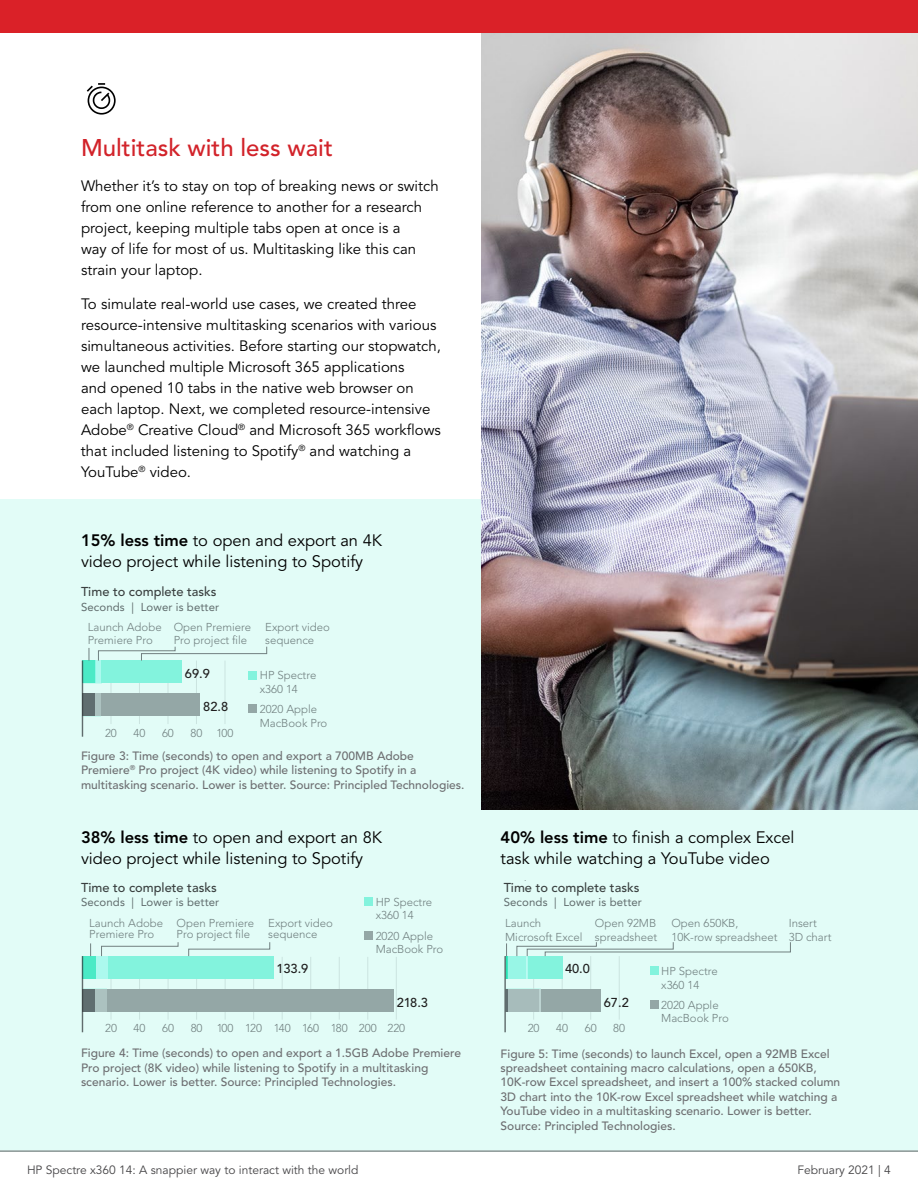
<style>
.page{position:relative;width:918px;height:1188px;background:#fff}
.page>*{position:absolute;margin:0;border:0;box-sizing:border-box;transform-origin:0 0}
.t1{font:500 24px "Avenir LT Pro";color:#d2232a}
.t2{font:16.5px/21px "Avenir LT Pro";color:#000}
.t3{font:15px/21px "Avenir LT Pro";color:#000}
.t4{font:500 12.9px "Avenir LT Pro";color:#414042}
.t5{font:500 12.9px "Avenir LT Pro";color:#231f20}
.t6{font:500 12px/14.4px "Avenir LT Pro";color:#6d6e71}
.t7{font:12px "Avenir LT Pro";color:#464547}
.t8{font:300 11.4px/13.6px "Avenir LT Pro";color:#808285}
.t9{font:11.4px "Avenir LT Pro";letter-spacing:.01em;color:#6d6e71}
.s1{font-weight:800}
</style>
<div class="page">
<div style="left:0;top:500px;width:918px;height:652px;background:#e2fcf7"></div>
<hr style="left:111px;top:661px;width:1px;height:63px;background:#e6e7e8">
<hr style="left:139px;top:661px;width:1px;height:63px;background:#e6e7e8">
<hr style="left:168px;top:661px;width:1px;height:63px;background:#e6e7e8">
<hr style="left:196px;top:661px;width:1px;height:63px;background:#e6e7e8">
<hr style="left:225px;top:661px;width:1px;height:63px;background:#e6e7e8">
<div style="left:82px;top:661px;width:100px;height:22px;background:#83f3dd"></div>
<div style="left:82px;top:693px;width:118px;height:23px;background:#94a7a6"></div>
<hr style="left:82px;top:661px;width:1px;height:76px;background:#6d6e71">
<svg style="left:82px;top:661px;width:13px;height:22px"></svg>
<div style="left:82px;top:693px;width:13px;height:23px;background:#606e70"></div>
<div style="left:95px;top:693px;width:6px;height:23px;background:#acc2c0"></div>
<div style="left:96px;top:661px;width:5px;height:22px;background:#acf9ee"></div>
<svg style="left:89px;top:648px;width:1px;height:13px"></svg>
<svg style="left:98px;top:646px;width:169px;height:15px"></svg>
<div style="left:248px;top:671px;width:9px;height:8px;background:#83f3dd"></div>
<div style="left:248px;top:705px;width:9px;height:8px;background:#94a7a6"></div>
<hr style="left:533px;top:956px;width:1px;height:64px;background:#e6e7e8">
<hr style="left:562px;top:956px;width:1px;height:64px;background:#e6e7e8">
<hr style="left:590px;top:956px;width:1px;height:64px;background:#e6e7e8">
<hr style="left:619px;top:956px;width:1px;height:64px;background:#e6e7e8">
<div style="left:505px;top:956px;width:57px;height:23px;background:#83f3dd"></div>
<div style="left:505px;top:989px;width:96px;height:23px;background:#94a7a6"></div>
<hr style="left:505px;top:989px;width:3px;height:23px;background:#a7a9ac">
<div style="left:508px;top:989px;width:31px;height:23px;background:#a7bcbb"></div>
<div style="left:507px;top:956px;width:19px;height:23px;background:#94f6e5"></div>
<hr style="left:539px;top:989px;width:2px;height:23px;background:#a7a9ac">
<hr style="left:526px;top:956px;width:2px;height:23px;background:#94f6e5">
<svg style="left:506px;top:943px;width:1px;height:13px"></svg>
<svg style="left:517px;top:942px;width:274px;height:14px"></svg>
<div style="left:650px;top:966px;width:8px;height:9px;background:#83f3dd"></div>
<div style="left:650px;top:1000px;width:8px;height:9px;background:#94a7a6"></div>
<hr style="left:505px;top:956px;width:2px;height:23px;background:#94f6e5">
<hr style="left:504px;top:956px;width:2px;height:76px;background:#6d6e71">
<hr style="left:396px;top:957px;width:1px;height:63px;background:#e6e7e8">
<hr style="left:367px;top:957px;width:1px;height:63px;background:#e6e7e8">
<hr style="left:339px;top:957px;width:1px;height:63px;background:#e6e7e8">
<hr style="left:310px;top:957px;width:1px;height:63px;background:#e6e7e8">
<hr style="left:111px;top:957px;width:1px;height:63px;background:#e6e7e8">
<hr style="left:139px;top:957px;width:1px;height:63px;background:#e6e7e8">
<hr style="left:168px;top:957px;width:1px;height:63px;background:#e6e7e8">
<hr style="left:196px;top:957px;width:1px;height:63px;background:#e6e7e8">
<hr style="left:225px;top:957px;width:1px;height:63px;background:#e6e7e8">
<hr style="left:253px;top:957px;width:1px;height:63px;background:#e6e7e8">
<hr style="left:282px;top:957px;width:1px;height:63px;background:#e6e7e8">
<div style="left:82px;top:956px;width:191px;height:23px;background:#83f3dd"></div>
<div style="left:82px;top:989px;width:312px;height:23px;background:#94a7a6"></div>
<hr style="left:82px;top:956px;width:1px;height:76px;background:#6d6e71">
<svg style="left:82px;top:956px;width:14px;height:23px"></svg>
<div style="left:82px;top:989px;width:13px;height:23px;background:#606e70"></div>
<div style="left:95px;top:989px;width:11px;height:23px;background:#acc2c0"></div>
<div style="left:96px;top:956px;width:11px;height:23px;background:#acf9ee"></div>
<div style="left:364px;top:897px;width:9px;height:9px;background:#83f3dd"></div>
<div style="left:364px;top:931px;width:9px;height:9px;background:#94a7a6"></div>
<svg style="left:90px;top:943px;width:1px;height:13px"></svg>
<svg style="left:101px;top:942px;width:77px;height:14px"></svg>
<svg style="left:188px;top:942px;width:82px;height:14px"></svg>
<img style="left:482px;top:32px;width:436px;height:778px">
<div style="left:88px;top:87px;width:28px;height:28px;border:2px solid #000;border-radius:50%"></div>
<svg style="left:86px;top:83px;width:25px;height:27px"></svg>
<hr style="left:0;top:1151px;width:918px;height:1px;background:#616264">
<div style="left:0;top:0;width:918px;height:32px;background:#da2128"></div>
<h1 class="t1" style="left:81px;top:134px;width:253px">Multitask with less wait</h1>
<p class="t3" style="left:81px;top:175px;width:359px">Whether it’s to stay on top of breaking news or switch from one online reference to another for a research project, keeping multiple tabs open at once is a<br>way of life for most of us. Multitasking like this can strain your laptop.</p>
<p class="t3" style="left:81px;top:294px;width:361px">To simulate real-world use cases, we created three resource-intensive multitasking scenarios with various simultaneous activities. Before starting our stopwatch, we launched multiple Microsoft 365 applications<br>and opened 10 tabs in the native web browser on each laptop. Next, we completed resource-intensive Adobe<sup>®</sup> Creative Cloud<sup>®</sup> and Microsoft 365 workflows that included listening to Spotify<sup>®</sup> and watching a YouTube<sup>®</sup> video.</p>
<h2 class="t2" style="left:81px;top:530px;width:303px"><span class="s1">15% less time</span> to open and export an 4K video project while listening to Spotify</h2>
<p class="t4" style="left:81px;top:584px;width:137px">Time to complete tasks</p>
<p class="t9" style="left:81px;top:600px;width:140px">Seconds | Lower is better</p>
<p class="t8" style="left:88px;top:620px;width:75px">Launch Adobe<br>Premiere Pro</p>
<p class="t8" style="left:174px;top:620px;width:79px">Open Premiere<br>Pro project file</p>
<p class="t8" style="left:265px;top:620px;width:66px">Export video sequence</p>
<p class="t8" style="left:260px;top:669px;width:58px">HP Spectre x360 14</p>
<p class="t8" style="left:260px;top:702px;width:69px">2020 Apple<br>MacBook Pro</p>
<p class="t5" style="left:185px;top:666px;width:26px">69.9</p>
<p class="t5" style="left:203px;top:699px;width:26px">82.8</p>
<p class="t8" style="left:105px;top:726px;width:13px">20</p>
<p class="t8" style="left:134px;top:726px;width:13px">40</p>
<p class="t8" style="left:162px;top:726px;width:13px">60</p>
<p class="t8" style="left:191px;top:726px;width:44px">80 100</p>
<p class="t6" style="left:81px;top:749px;width:385px">Figure 3: Time (seconds) to open and export a 700MB Adobe<br>Premiere<sup>®</sup> Pro project (4K video) while listening to Spotify in a multitasking scenario. Lower is better. Source: Principled Technologies.</p>
<h2 class="t2" style="left:81px;top:827px;width:303px"><span class="s1">38% less time</span> to open and export an 8K video project while listening to Spotify</h2>
<p class="t4" style="left:81px;top:880px;width:137px">Time to complete tasks</p>
<p class="t9" style="left:81px;top:895px;width:140px">Seconds | Lower is better</p>
<p class="t8" style="left:89px;top:917px;width:76px;line-height:11.4px">Launch Adobe<br>Premiere Pro</p>
<p class="t8" style="left:177px;top:917px;width:79px;line-height:11.4px">Open Premiere<br>Pro project file</p>
<p class="t8" style="left:268px;top:917px;width:66px;line-height:11.4px">Export video sequence</p>
<p class="t5" style="left:276px;top:961px;width:34px">133.9</p>
<p class="t8" style="left:376px;top:895px;width:58px">HP Spectre x360 14</p>
<p class="t8" style="left:376px;top:929px;width:69px">2020 Apple<br>MacBook Pro</p>
<p class="t5" style="left:397px;top:995px;width:33px">218.3</p>
<p class="t8" style="left:105px;top:1022px;width:13px">20</p>
<p class="t8" style="left:134px;top:1022px;width:13px">40</p>
<p class="t8" style="left:162px;top:1022px;width:13px">60</p>
<p class="t8" style="left:191px;top:1022px;width:216px">80 100 120 140 160 180 200 220</p>
<p class="t6" style="left:81px;top:1046px;width:382px">Figure 4: Time (seconds) to open and export a 1.5GB Adobe Premiere<br>Pro project (8K video) while listening to Spotify in a multitasking scenario. Lower is better. Source: Principled Technologies.</p>
<h2 class="t2" style="left:501px;top:827px;width:295px"><span class="s1">40% less time</span> to finish a complex Excel task while watching a YouTube video</h2>
<p class="t4" style="left:504px;top:880px;width:137px">Time to complete tasks</p>
<p class="t9" style="left:504px;top:895px;width:140px">Seconds | Lower is better</p>
<p class="t8" style="left:505px;top:916px;width:79px">Launch<br>Microsoft Excel</p>
<p class="t8" style="left:595px;top:916px;width:64px">Open 92MB spreadsheet</p>
<p class="t8" style="left:671px;top:916px;width:108px">Open 650KB,<br>10K-row spreadsheet</p>
<p class="t8" style="left:789px;top:916px;width:44px">Insert<br>3D chart</p>
<p class="t8" style="left:661px;top:964px;width:58px">HP Spectre x360 14</p>
<p class="t8" style="left:661px;top:998px;width:69px">2020 Apple<br>MacBook Pro</p>
<p class="t5" style="left:565px;top:961px;width:26px">40.0</p>
<p class="t5" style="left:604px;top:995px;width:26px">67.2</p>
<p class="t8" style="left:528px;top:1022px;width:13px">20</p>
<p class="t8" style="left:556px;top:1022px;width:13px">40</p>
<p class="t8" style="left:585px;top:1022px;width:13px">60</p>
<p class="t8" style="left:613px;top:1022px;width:13px">80</p>
<p class="t6" style="left:501px;top:1047px;width:341px">Figure 5: Time (seconds) to launch Excel, open a 92MB Excel spreadsheet containing macro calculations, open a 650KB, 10K-row Excel spreadsheet, and insert a 100% stacked column 3D chart into the 10K-row Excel spreadsheet while watching a YouTube video in a multitasking scenario. Lower is better.<br>Source: Principled Technologies.</p>
<p class="t7" style="left:27px;top:1163px;width:333px">HP Spectre x360 14: A snappier way to interact with the world</p>
<p class="t7" style="left:798px;top:1163px;width:95px">February 2021 | 4</p>
</div>
